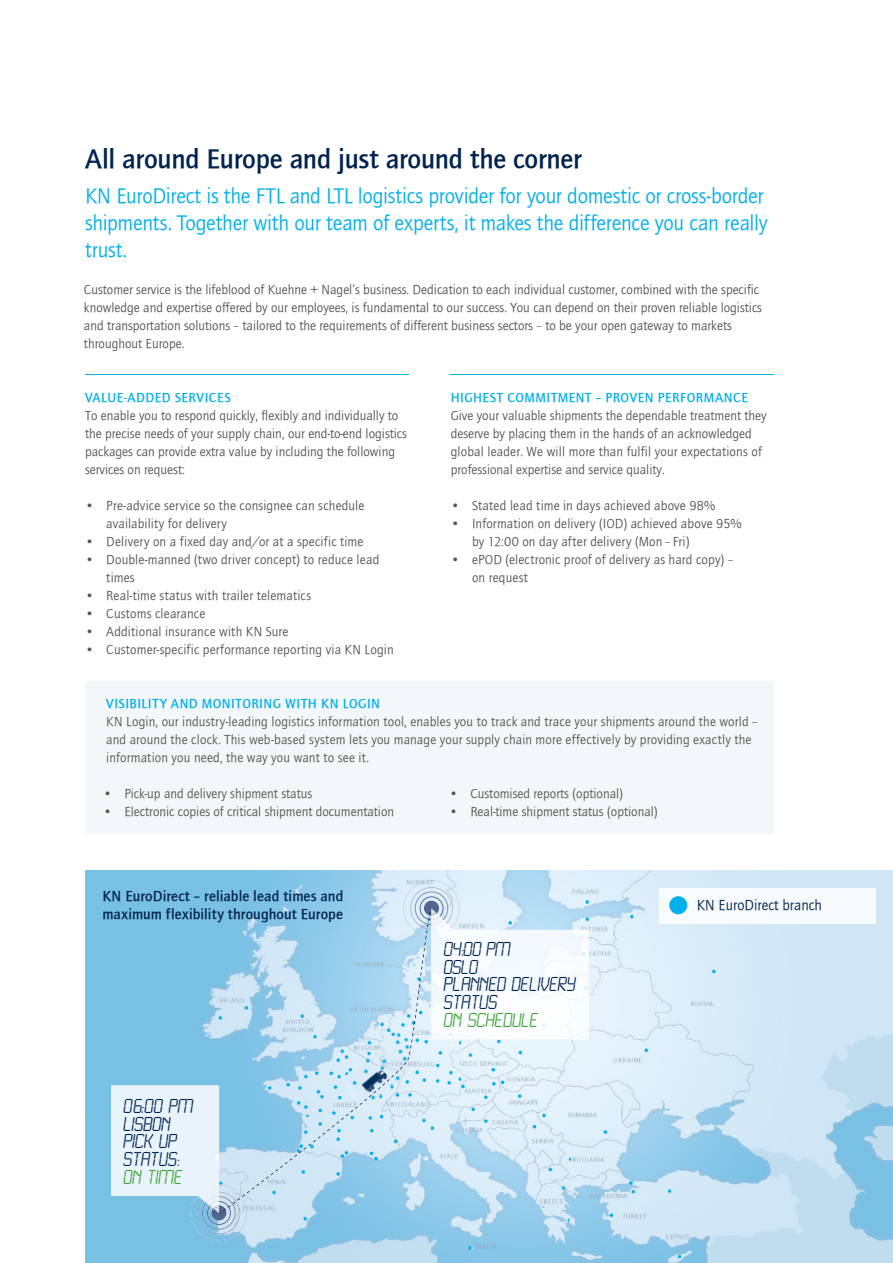
<style>
.page{position:relative;width:893px;height:1263px;background:#fff}
.page>*{position:absolute;margin:0;border:0;box-sizing:border-box;transform-origin:0 0}
.t1{font:27.75px "Quay Itc T Bold";letter-spacing:-.01em;color:#00234e}
.t2{font:21.75px/27px "Quay Itc T Book";letter-spacing:-.015em;color:#00b0eb}
.t3{font:17.55px/17.5px "LCD Light";letter-spacing:.025em;color:#00234e}
.t4{font:17.55px "LCD Light";letter-spacing:.025em;color:#3da434}
.t5{font:15px/18px "Quay Itc T Bold";letter-spacing:.005em;color:#00234e}
.t6{font:15px "Quay Itc T Book";color:#00234e}
.t7{font:13.5px/18px "Quay Itc T Book";color:#565656}
.t8{font:13.5px "Quay Itc T Bold";letter-spacing:.035em;color:#00b0eb}
</style>
<div class="page">
<img style="left:85px;top:870px;width:269px;height:245px">
<img style="left:354px;top:870px;width:539px;height:98px">
<img style="left:354px;top:1039px;width:108px;height:224px">
<img style="left:570px;top:968px;width:323px;height:295px">
<img style="left:462px;top:1039px;width:108px;height:224px">
<img style="left:193px;top:1220px;width:161px;height:43px">
<img style="left:190px;top:1208px;width:57px;height:33px">
<img style="left:403px;top:880px;width:57px;height:37px">
<div style="left:85px;top:682px;width:689px;height:152px;background:#f4f7f9"></div>
<svg style="left:219px;top:907px;width:213px;height:307px;background:#abd5ee"></svg>
<hr style="left:451px;top:374px;width:323px;height:1px;background:#00b0eb">
<hr style="left:85px;top:374px;width:323px;height:1px;background:#00b0eb">
<div style="left:660px;top:888px;width:216px;height:35px;background:#f6fafd"></div>
<div style="left:669px;top:896px;width:18px;height:18px;background:#00b0eb;border-radius:50%"></div>
<img style="left:111px;top:1085px;width:95px;height:123px">
<svg style="left:206px;top:1062px;width:200px;height:158px;background:#afd6ed"></svg>
<img style="left:202px;top:1196px;width:17px;height:4px">
<img style="left:196px;top:1184px;width:23px;height:12px">
<img style="left:443px;top:917px;width:146px;height:122px">
<img style="left:443px;top:923px;width:4px;height:5px">
<img style="left:443px;top:928px;width:8px;height:9px">
<svg style="left:409px;top:901px;width:34px;height:153px"></svg>
<h1 class="t1" style="left:85px;top:143px;width:498px">All around Europe and just around the corner</h1>
<h2 class="t2" style="left:85px;top:182px;width:684px">KN EuroDirect is the FTL and LTL logistics provider for your domestic or cross-border shipments. Together with our team of experts, it makes the difference you can really trust.</h2>
<p class="t7" style="left:84px;top:281px;width:680px">Customer service is the lifeblood of Kuehne + Nagel’s business. Dedication to each individual customer, combined with the specific knowledge and expertise offered by our employees, is fundamental to our success. You can depend on their proven reliable logistics and transportation solutions – tailored to the requirements of different business sectors – to be your open gateway to markets throughout Europe.</p>
<p class="t8" style="left:85px;top:390px;width:147px">VALUE-ADDED SERVICES</p>
<p class="t7" style="left:85px;top:406px;width:323px">To enable you to respond quickly, flexibly and individually to the precise needs of your supply chain, our end-to-end logistics packages can provide extra value by including the following services on request:</p>
<p class="t7" style="left:106px;top:496px;width:260px;text-indent:-21px">• Pre-advice service so the consignee can schedule availability for delivery</p>
<p class="t7" style="left:85px;top:532px;width:280px">• Delivery on a fixed day and/or at a specific time</p>
<p class="t7" style="left:106px;top:550px;width:275px;text-indent:-21px">• Double-manned (two driver concept) to reduce lead times</p>
<p class="t7" style="left:85px;top:586px;width:228px">• Real-time status with trailer telematics</p>
<p class="t7" style="left:85px;top:604px;width:122px">• Customs clearance</p>
<p class="t7" style="left:85px;top:622px;width:205px">• Additional insurance with KN Sure</p>
<p class="t7" style="left:85px;top:640px;width:310px">• Customer-specific performance reporting via KN Login</p>
<p class="t8" style="left:451px;top:389px;width:299px">HIGHEST COMMITMENT – PROVEN PERFORMANCE</p>
<p class="t7" style="left:451px;top:406px;width:317px">Give your valuable shipments the dependable treatment they deserve by placing them in the hands of an acknowledged global leader. We will more than fulfil your expectations of professional expertise and service quality.</p>
<p class="t7" style="left:451px;top:496px;width:266px">• Stated lead time in days achieved above 98%</p>
<p class="t7" style="left:472px;top:514px;width:271px;text-indent:-21px">• Information on delivery (IOD) achieved above 95% by 12:00 on day after delivery (Mon – Fri)</p>
<p class="t7" style="left:472px;top:550px;width:263px;text-indent:-21px">• ePOD (electronic proof of delivery as hard copy) – on request</p>
<p class="t8" style="left:106px;top:695px;width:275px">VISIBILITY AND MONITORING WITH KN LOGIN</p>
<p class="t7" style="left:106px;top:712px;width:653px">KN Login, our industry-leading logistics information tool, enables you to track and trace your shipments around the world – and around the clock. This web-based system lets you manage your supply chain more effectively by providing exactly the information you need, the way you want to see it.</p>
<p class="t7" style="left:103px;top:784px;width:211px">• Pick-up and delivery shipment status</p>
<p class="t7" style="left:103px;top:802px;width:293px">• Electronic copies of critical shipment documentation</p>
<p class="t7" style="left:449px;top:784px;width:175px">• Customised reports (optional)</p>
<p class="t7" style="left:449px;top:802px;width:210px">• Real-time shipment status (optional)</p>
<p class="t5" style="left:102px;top:887px;width:242px">KN EuroDirect – reliable lead times and maximum flexibility throughout Europe</p>
<p class="t6" style="left:697px;top:896px;width:127px">KN EuroDirect branch</p>
<p class="t3" style="left:124px;top:1098px;width:71px">0 6:00 PM<br>LISBON<br>PICK UP<br>STATUS:</p>
<p class="t4" style="left:124px;top:1167px;width:60px">ON TIME</p>
<p class="t3" style="left:444px;top:941px;width:133px">04:00 PM<br>OSLO<br>PLANNED DELIVERY<br>STATUS</p>
<p class="t4" style="left:444px;top:1010px;width:96px">ON SCHEDULE</p>
</div>
